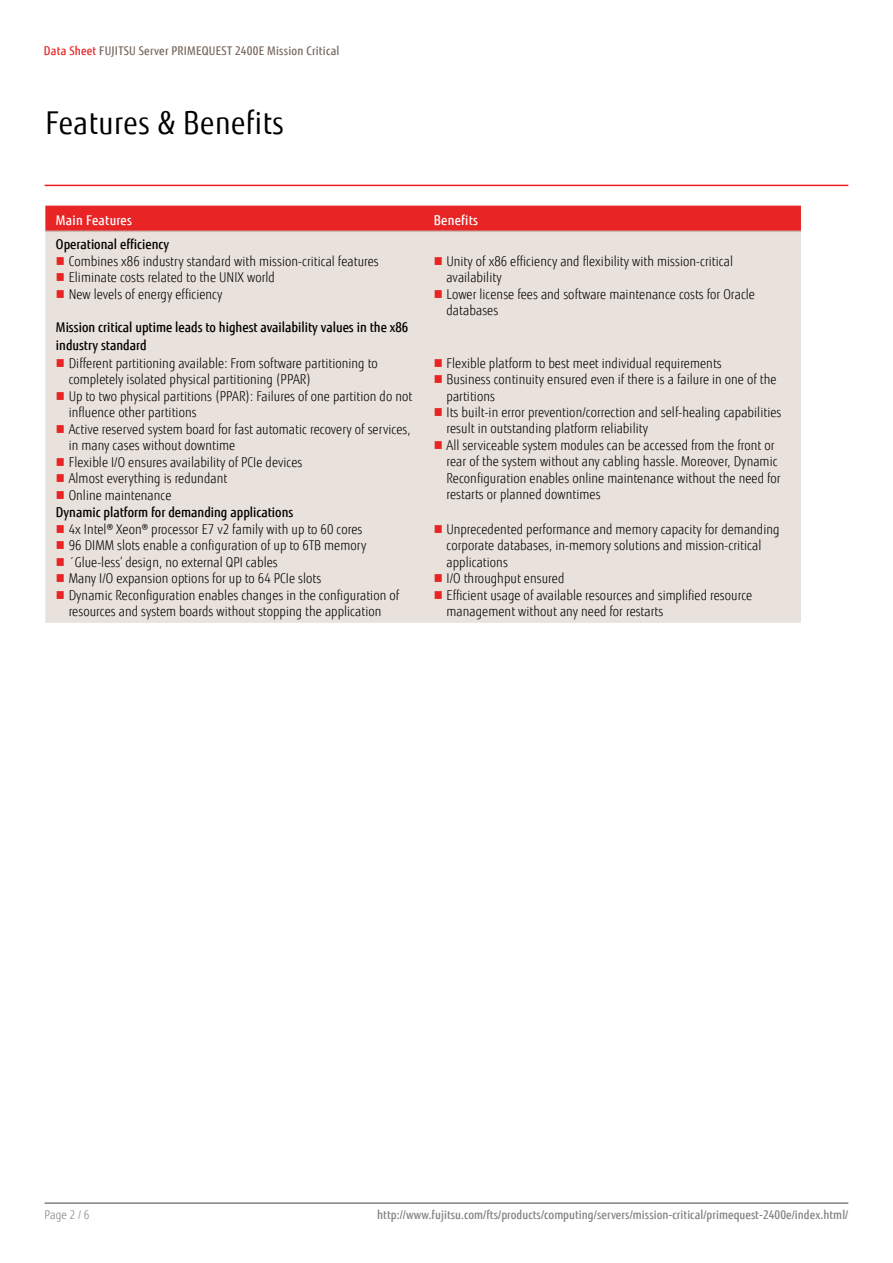
<style>
.page{position:relative;width:893px;height:1263px;background:#fff}
.page>*{position:absolute;margin:0;border:0;box-sizing:border-box;transform-origin:0 0}
.t1{font:31.5px "Fujitsu Sans";letter-spacing:.02em;color:#000;scale:.9 1}
.t2{font:300 13.5px/16.5px "Fujitsu Sans";letter-spacing:.005em;color:#000;scale:.9 1}
.t3{font:500 13.5px/18px "Fujitsu Sans";color:#000;scale:.9 1}
.t4{font:500 13.5px "Fujitsu Sans";letter-spacing:.02em;color:#fff;scale:.9 1}
.t5{font:500 12px "Fujitsu Sans";letter-spacing:.005em;color:#818280;scale:.9 1}
.t6{font:500 12px "Fujitsu Sans";letter-spacing:.02em;color:#79695e;scale:.9 1}
.t7{font:300 12px "Fujitsu Sans";color:#818280;scale:.9 1}
.s1{color:#e92425}
</style>
<div class="page">
<hr style="left:45px;top:1202px;width:803px;height:2px;background:#818280">
<div style="left:45px;top:206px;width:756px;height:25px;background:#e92425"></div>
<div style="left:45px;top:232px;width:756px;height:391px;background:#e9e1db"></div>
<hr style="left:45px;top:231px;width:378px;height:1px;background:#c9bbb0">
<hr style="left:423px;top:231px;width:378px;height:1px;background:#c9bbb0">
<hr style="left:45px;top:185px;width:803px;height:1px;background:#ed1d24">
<svg style="left:57px;top:257px;width:7px;height:8px"></svg>
<svg style="left:57px;top:273px;width:7px;height:8px"></svg>
<svg style="left:57px;top:290px;width:7px;height:8px"></svg>
<svg style="left:435px;top:257px;width:7px;height:8px"></svg>
<svg style="left:435px;top:290px;width:7px;height:8px"></svg>
<svg style="left:57px;top:359px;width:7px;height:8px"></svg>
<svg style="left:57px;top:392px;width:7px;height:8px"></svg>
<svg style="left:57px;top:425px;width:7px;height:7px"></svg>
<svg style="left:57px;top:458px;width:7px;height:7px"></svg>
<svg style="left:57px;top:474px;width:7px;height:8px"></svg>
<svg style="left:57px;top:491px;width:7px;height:7px"></svg>
<svg style="left:435px;top:359px;width:7px;height:7px"></svg>
<svg style="left:435px;top:375px;width:7px;height:8px"></svg>
<svg style="left:435px;top:408px;width:7px;height:8px"></svg>
<svg style="left:435px;top:441px;width:7px;height:8px"></svg>
<svg style="left:57px;top:525px;width:7px;height:8px"></svg>
<svg style="left:57px;top:541px;width:7px;height:8px"></svg>
<svg style="left:57px;top:558px;width:7px;height:8px"></svg>
<svg style="left:57px;top:574px;width:7px;height:8px"></svg>
<svg style="left:57px;top:591px;width:7px;height:8px"></svg>
<svg style="left:435px;top:525px;width:7px;height:8px"></svg>
<svg style="left:435px;top:574px;width:7px;height:8px"></svg>
<svg style="left:435px;top:591px;width:7px;height:8px"></svg>
<p class="t6" style="left:44px;top:43px;width:330px"><span class="s1">Data Sheet</span> FUJITSU Server PRIMEQUEST 2400E Mission Critical</p>
<h1 class="t1" style="left:45px;top:104px;width:267px">Features &amp; Benefits</h1>
<p class="t4" style="left:56px;top:212px;width:86px">Main Features</p>
<p class="t4" style="left:434px;top:212px;width:51px">Benefits</p>
<p class="t3" style="left:56px;top:235px;width:127px">Operational efficiency</p>
<p class="t2" style="left:69px;top:253px;width:346px">Combines x86 industry standard with mission-critical features<br>Eliminate costs related to the UNIX world<br>New levels of energy efficiency</p>
<p class="t2" style="left:447px;top:253px;width:344px">Unity of x86 efficiency and flexibility with mission-critical availability<br>Lower license fees and software maintenance costs for Oracle databases</p>
<p class="t3" style="left:56px;top:319px;width:393px">Mission critical uptime leads to highest availability values in the x86 industry standard</p>
<p class="t2" style="left:69px;top:355px;width:383px">Different partitioning available: From software partitioning to completely isolated physical partitioning (PPAR)<br>Up to two physical partitions (PPAR): Failures of one partition do not influence other partitions<br>Active reserved system board for fast automatic recovery of services, in many cases without downtime<br>Flexible I/O ensures availability of PCIe devices<br>Almost everything is redundant<br>Online maintenance</p>
<p class="t2" style="left:447px;top:355px;width:374px">Flexible platform to best meet individual requirements<br>Business continuity ensured even if there is a failure in one of the partitions<br>Its built-in error prevention/correction and self-healing capabilities result in outstanding platform reliability<br>All serviceable system modules can be accessed from the front or rear of the system without any cabling hassle. Moreover, Dynamic Reconfiguration enables online maintenance without the need for restarts or planned downtimes</p>
<p class="t3" style="left:56px;top:503px;width:265px">Dynamic platform for demanding applications</p>
<p class="t2" style="left:69px;top:521px;width:369px">4x Intel® Xeon® processor E7 v2 family with up to 60 cores<br>96 DIMM slots enable a configuration of up to 6TB memory ´Glue-less‘ design, no external QPI cables<br>Many I/O expansion options for up to 64 PCIe slots<br>Dynamic Reconfiguration enables changes in the configuration of resources and system boards without stopping the application</p>
<p class="t2" style="left:447px;top:521px;width:371px">Unprecedented performance and memory capacity for demanding corporate databases, in-memory solutions and mission-critical applications<br>I/O throughput ensured<br>Efficient usage of available resources and simplified resource management without any need for restarts</p>
<p class="t7" style="left:45px;top:1208px;width:51px">Page 2 / 6</p>
<p class="t5" style="left:377px;top:1208px;width:525px">http://www.fujitsu.com/fts/products/computing/servers/mission-critical/primequest-2400e/index.html/</p>
</div>
